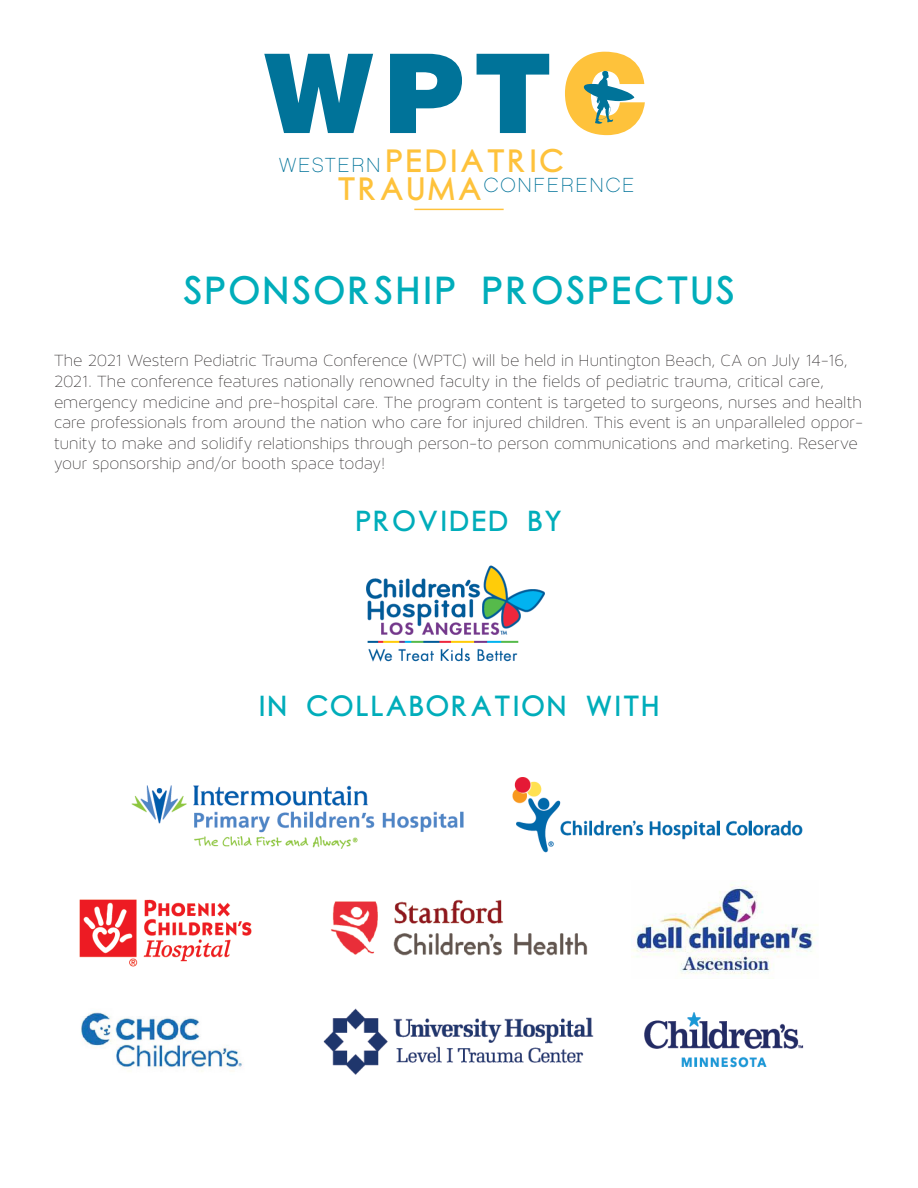
<style>
.page{position:relative;width:918px;height:1188px;background:#fff}
.page>*{position:absolute;margin:0;border:0;box-sizing:border-box;transform-origin:0 0}
.t1{font:900 110.1px "Helvetica LT Std";color:#007399}
.t2{font:40.5px "Chub Gothic";letter-spacing:.08em;color:#00adba}
.t3{font:33.3px "Chub Gothic";letter-spacing:.09em;color:#fec23b}
.t4{font:30px "Chub Gothic";letter-spacing:.08em;color:#00adba}
.t5{font:20.25px "Chalet Paris Nineteen Eighty";letter-spacing:.09em;color:#007399}
.t6{font:18px/20.5px "Maven Pro Light 200";color:#231f20}
.s1{color:#fec23b}
</style>
<div class="page">
<img style="left:366px;top:565px;width:179px;height:97px">
<svg style="left:584px;top:71px;width:50px;height:53px"></svg>
<hr style="left:414px;top:209px;width:90px;height:1px;background:#ffc23b">
<img style="left:512px;top:777px;width:291px;height:76px">
<img style="left:80px;top:1012px;width:163px;height:60px">
<img style="left:131px;top:785px;width:333px;height:64px">
<img style="left:644px;top:1012px;width:160px;height:56px">
<img style="left:79px;top:899px;width:173px;height:68px">
<img style="left:331px;top:899px;width:257px;height:57px">
<img style="left:323px;top:1008px;width:271px;height:67px">
<img style="left:632px;top:880px;width:186px;height:96px">
<p class="t1" style="left:264px;top:22px;width:386px">WPT<span class="s1">C</span></p>
<p class="t3" style="left:386px;top:141px;width:179px">PEDIATRIC</p>
<p class="t3" style="left:338px;top:169px;width:146px">TRAUMA</p>
<p class="t5" style="left:279px;top:153px;width:103px">WESTERN</p>
<p class="t5" style="left:484px;top:173px;width:152px">CONFERENCE</p>
<p class="t2" style="left:183px;top:266px;width:553px">SPONSORSHIP PROSPECTUS</p>
<p class="t6" style="left:54px;top:350px;width:811px">The 2021 Western Pediatric Trauma Conference (WPTC) will be held in Huntington Beach, CA on July 14-16, 2021. The conference features nationally renowned faculty in the fields of pediatric trauma, critical care, emergency medicine and pre-hospital care. The program content is targeted to surgeons, nurses and health care professionals from around the nation who care for injured children. This event is an unparalleled oppor&shy;tunity to make and solidify relationships through person-to person communications and marketing. Reserve your sponsorship and/or booth space today!</p>
<p class="t4" style="left:356px;top:503px;width:207px">PROVIDED BY</p>
<p class="t4" style="left:259px;top:688px;width:402px">IN COLLABORATION WITH</p>
</div>
